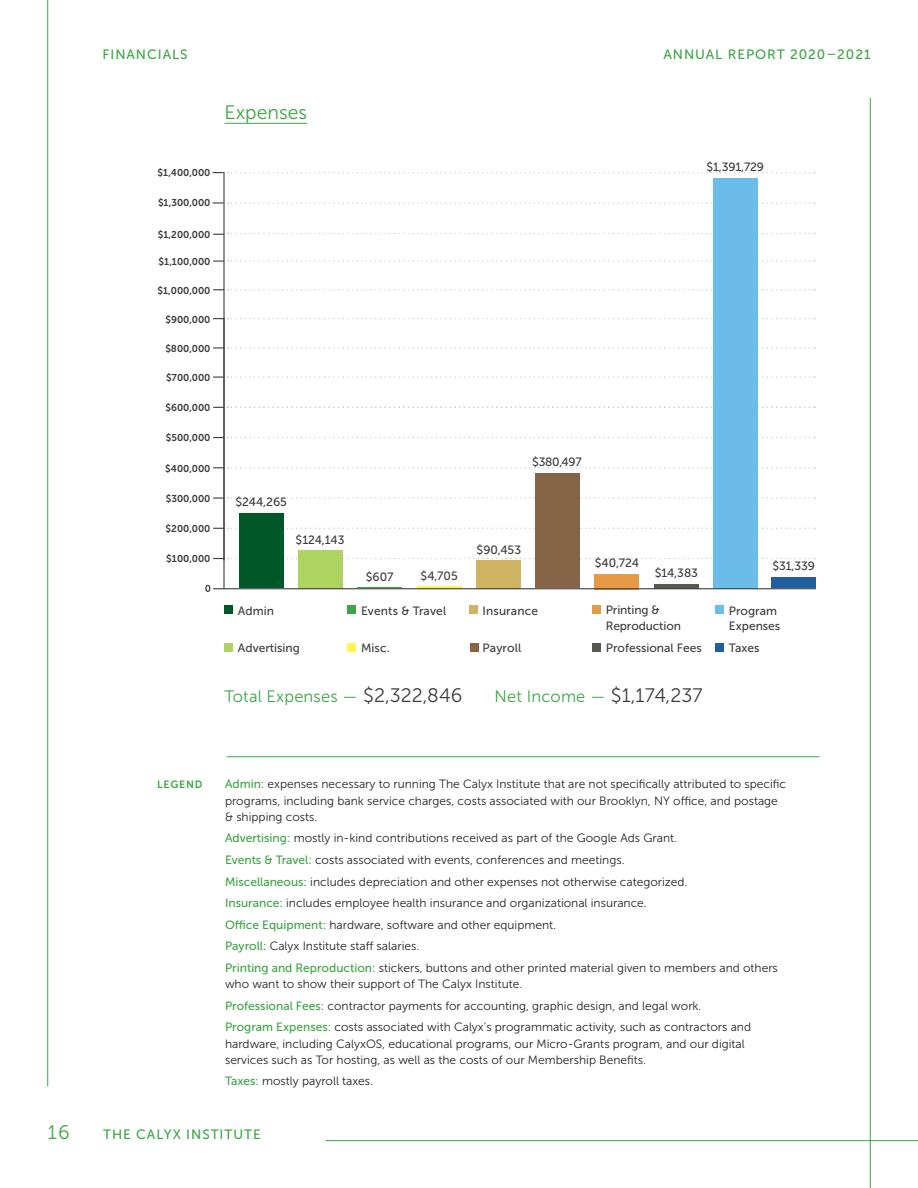
<style>
.page{position:relative;width:918px;height:1188px;background:#fff}
.page>*{position:absolute;margin:0;border:0;box-sizing:border-box;transform-origin:0 0}
.t1{font:19.5px "Museo Sans 300";color:#3da545}
.t2{font:16.5px "Museo Sans 300";letter-spacing:.01em;color:#3da545}
.t3{font:13.5px "Museo Sans 500";letter-spacing:.07em;color:#3da545}
.t4{font:12px/21.6px "Museo Sans 300";color:#252425}
.t5{font:12px/15.8px "Museo Sans 500";color:#3e3d3e}
.t6{font:10.5px "Museo Sans 700";letter-spacing:.08em;color:#3da545}
.t7{font:9.9px "Museo Sans 700";color:#3e3d3e}
.s1{font-size:19.5px;color:#3e3d3e}
.s2{font-family:"Museo Sans 500";color:#3da545}
</style>
<div class="page">
<hr style="left:47px;top:0;width:1px;height:1086px;background:#3da545">
<hr style="left:870px;top:98px;width:1px;height:1090px;background:#3da545">
<hr style="left:326px;top:1140px;width:592px;height:1px;background:#3da545">
<hr style="left:225px;top:123px;width:82px;height:1px;background:#3da545">
<div style="left:225px;top:605px;width:8px;height:9px;background:#005727"></div>
<div style="left:347px;top:605px;width:9px;height:9px;background:#3da545"></div>
<div style="left:470px;top:605px;width:8px;height:9px;background:#cfb363"></div>
<div style="left:592px;top:605px;width:9px;height:9px;background:#e59b45"></div>
<div style="left:715px;top:605px;width:9px;height:9px;background:#6cbce9"></div>
<div style="left:715px;top:644px;width:9px;height:8px;background:#215e9e"></div>
<div style="left:347px;top:644px;width:9px;height:8px;background:#fff450"></div>
<div style="left:470px;top:644px;width:8px;height:8px;background:#866448"></div>
<div style="left:592px;top:644px;width:9px;height:8px;background:#58584f"></div>
<div style="left:225px;top:644px;width:8px;height:8px;background:#add361"></div>
<hr style="left:223px;top:318px;width:2px;height:271px;background:#3e3d3e">
<hr style="left:223px;top:172px;width:2px;height:388px;background:#3e3d3e">
<svg style="left:213px;top:558px;width:602px;height:1px"></svg>
<svg style="left:213px;top:528px;width:602px;height:1px"></svg>
<svg style="left:213px;top:497px;width:602px;height:2px"></svg>
<svg style="left:213px;top:467px;width:602px;height:2px"></svg>
<svg style="left:213px;top:437px;width:602px;height:1px"></svg>
<svg style="left:213px;top:407px;width:602px;height:1px"></svg>
<svg style="left:213px;top:376px;width:602px;height:2px"></svg>
<svg style="left:213px;top:347px;width:602px;height:2px"></svg>
<svg style="left:213px;top:318px;width:602px;height:1px"></svg>
<svg style="left:213px;top:289px;width:602px;height:2px"></svg>
<svg style="left:213px;top:260px;width:602px;height:2px"></svg>
<svg style="left:213px;top:233px;width:602px;height:2px"></svg>
<svg style="left:213px;top:202px;width:602px;height:2px"></svg>
<svg style="left:213px;top:172px;width:602px;height:2px"></svg>
<hr style="left:417px;top:587px;width:44px;height:2px;background:#fff450">
<div style="left:477px;top:561px;width:44px;height:28px;background:#cfb363"></div>
<div style="left:298px;top:551px;width:45px;height:38px;background:#add361"></div>
<div style="left:535px;top:473px;width:45px;height:115px;background:#866448"></div>
<div style="left:594px;top:574px;width:45px;height:15px;background:#e59b45"></div>
<hr style="left:654px;top:584px;width:45px;height:4px;background:#58584f">
<div style="left:713px;top:178px;width:44px;height:411px;background:#6cbce9"></div>
<div style="left:772px;top:577px;width:44px;height:11px;background:#215e9e"></div>
<svg style="left:205px;top:585px;width:5px;height:7px"></svg>
<hr style="left:213px;top:588px;width:603px;height:1px;background:#3e3d3e">
<div style="left:239px;top:513px;width:44px;height:75px;background:#005727"></div>
<hr style="left:227px;top:756px;width:593px;height:1px;background:#3da545">
<p class="t3" style="left:103px;top:47px;width:87px">FINANCIALS</p>
<p class="t3" style="left:663px;top:47px;width:209px">ANNUAL REPORT 2020–2021</p>
<h1 class="t1" style="left:225px;top:102px;width:84px">Expenses</h1>
<p class="t7" style="left:158px;top:167px;width:54px">$1,400,000</p>
<p class="t7" style="left:158px;top:197px;width:54px">$1,300,000</p>
<p class="t7" style="left:158px;top:229px;width:54px">$1,200,000</p>
<p class="t7" style="left:159px;top:256px;width:53px">$1,100,000</p>
<p class="t7" style="left:158px;top:285px;width:54px">$1,000,000</p>
<p class="t7" style="left:165px;top:314px;width:47px">$900,000</p>
<p class="t7" style="left:165px;top:343px;width:47px">$800,000</p>
<p class="t7" style="left:166px;top:372px;width:46px">$700,000</p>
<p class="t7" style="left:165px;top:402px;width:47px">$600,000</p>
<p class="t7" style="left:166px;top:432px;width:46px">$500,000</p>
<p class="t7" style="left:165px;top:463px;width:47px">$400,000</p>
<p class="t7" style="left:166px;top:493px;width:46px">$300,000</p>
<p class="t7" style="left:166px;top:523px;width:46px">$200,000</p>
<p class="t7" style="left:166px;top:553px;width:46px">$100,000</p>
<p class="t5" style="left:706px;top:159px;width:59px">$1,391,729</p>
<p class="t5" style="left:235px;top:494px;width:53px">$244,265</p>
<p class="t5" style="left:296px;top:532px;width:51px">$124,143</p>
<p class="t5" style="left:532px;top:454px;width:51px">$380,497</p>
<p class="t5" style="left:366px;top:569px;width:29px">$607</p>
<p class="t5" style="left:421px;top:568px;width:39px">$4,705</p>
<p class="t5" style="left:477px;top:542px;width:46px">$90,453</p>
<p class="t5" style="left:595px;top:555px;width:46px">$40,724</p>
<p class="t5" style="left:655px;top:565px;width:45px">$14,383</p>
<p class="t5" style="left:773px;top:558px;width:44px">$31,339</p>
<p class="t5" style="left:238px;top:603px;width:37px">Admin</p>
<p class="t5" style="left:361px;top:603px;width:87px">Events &amp; Travel</p>
<p class="t5" style="left:483px;top:603px;width:57px">Insurance</p>
<p class="t5" style="left:606px;top:602px;width:77px">Printing &amp;<br>Reproduction</p>
<p class="t5" style="left:729px;top:603px;width:53px">Program<br>Expenses</p>
<p class="t5" style="left:238px;top:640px;width:63px">Advertising</p>
<p class="t5" style="left:361px;top:640px;width:30px">Misc.</p>
<p class="t5" style="left:483px;top:640px;width:40px">Payroll</p>
<p class="t5" style="left:606px;top:640px;width:97px">Professional Fees</p>
<p class="t5" style="left:729px;top:640px;width:32px">Taxes</p>
<h2 class="t2" style="left:225px;top:687px;width:239px">Total Expenses — <span class="s1">$2,322,846</span></h2>
<h2 class="t2" style="left:495px;top:687px;width:209px">Net Income — <span class="s1">$1,174,237</span></h2>
<p class="t6" style="left:157px;top:779px;width:47px">LEGEND</p>
<p class="t4" style="left:225px;top:776px;width:563px;line-height:16.2px"><span class="s2">Admin:</span> expenses necessary to running The Calyx Institute that are not specifically attributed to specific programs, including bank service charges, costs associated with our Brooklyn, NY office, and postage &amp; shipping costs.</p>
<p class="t4" style="left:225px;top:828px;width:554px"><span class="s2">Advertising:</span> mostly in-kind contributions received as part of the Google Ads Grant.<br><span class="s2">Events &amp; Travel:</span> costs associated with events, conferences and meetings.<br><span class="s2">Miscellaneous:</span> includes depreciation and other expenses not otherwise categorized.<br><span class="s2">Insurance:</span> includes employee health insurance and organizational insurance.<br><span class="s2">Office Equipment:</span> hardware, software and other equipment.<br><span class="s2">Payroll:</span> Calyx Institute staff salaries.<br><span class="s2">Printing and Reproduction:</span> stickers, buttons and other printed material given to members and others</p>
<p class="t4" style="left:225px;top:973px;width:528px">who want to show their support of The Calyx Institute.<br><span class="s2">Professional Fees:</span> contractor payments for accounting, graphic design, and legal work.<br><span class="s2">Program Expenses:</span> costs associated with Calyx’s programmatic activity, such as contractors and</p>
<p class="t4" style="left:225px;top:1035px;width:521px;line-height:16.2px">hardware, including CalyxOS, educational programs, our Micro-Grants program, and our digital services such as Tor hosting, as well as the costs of our Membership Benefits.</p>
<p class="t4" style="left:225px;top:1071px;width:150px"><span class="s2">Taxes:</span> mostly payroll taxes.</p>
<h1 class="t1" style="left:48px;top:1122px;width:23px">16</h1>
<p class="t3" style="left:103px;top:1127px;width:159px">THE CALYX INSTITUTE</p>
</div>
